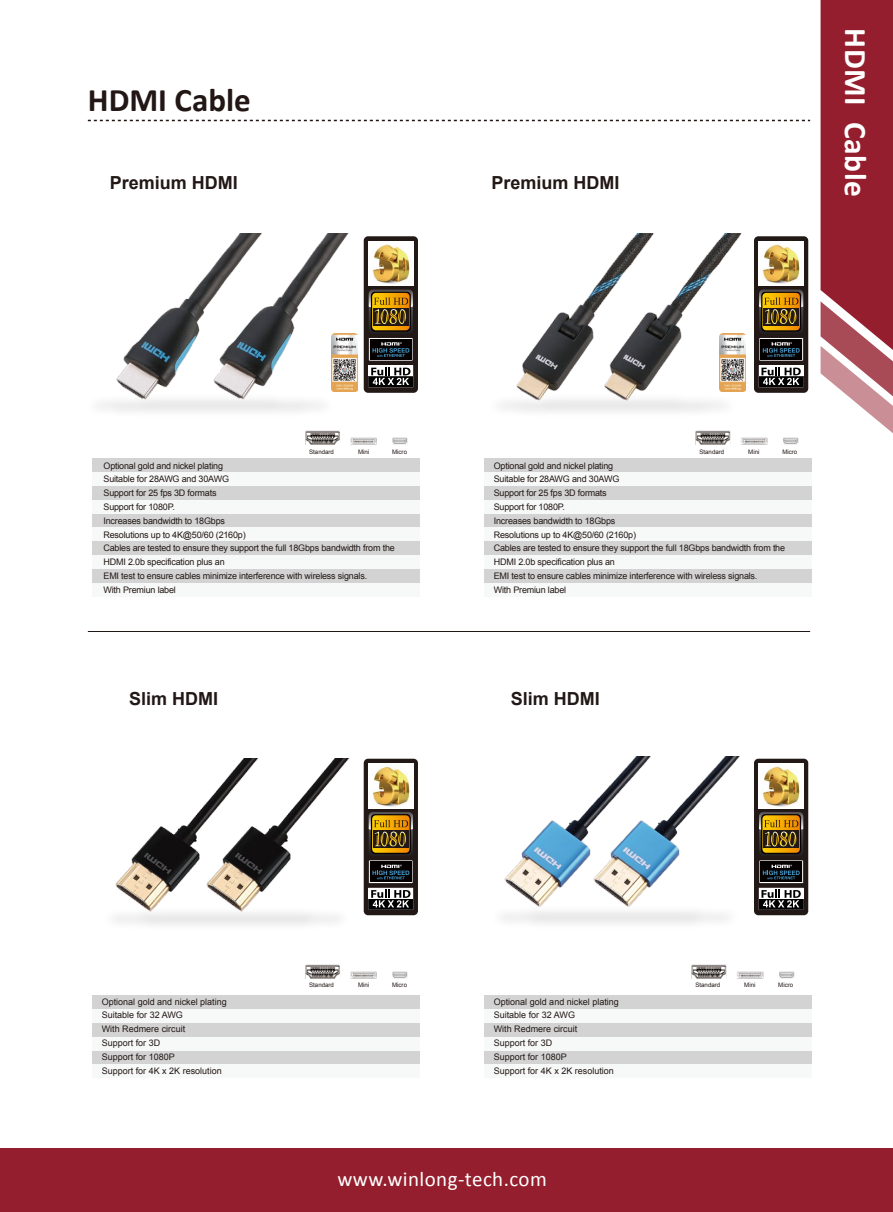
<style>
.page{position:relative;width:893px;height:1212px;background:#fff}
.page>*{position:absolute;margin:0;border:0;box-sizing:border-box;transform-origin:0 0}
.t1{font:700 33px "Calibri";color:#221714}
.t2{font:700 31.5px "Calibri";letter-spacing:.02em;color:#fff}
.t3{font:21px "Calibri";letter-spacing:.02em;color:#fff}
.t4{font:700 18px "Arial";color:#221815}
.t5{font:9px/13.8px "Arial";letter-spacing:-.02em;color:#221815}
.t6{font:9px/13.8px "Arial";color:#221815}
.t7{font:6.15px "Arial";color:#221815}
</style>
<div class="page">
<div style="left:0;top:1148px;width:893px;height:64px;background:#941e2d"></div>
<svg style="left:821px;top:0;width:72px;height:433px;background:#a13946"></svg>
<div style="left:92px;top:1009px;width:328px;height:14px;background:#f7f8f8"></div>
<div style="left:92px;top:995px;width:328px;height:14px;background:#d3d3d4"></div>
<div style="left:92px;top:1023px;width:328px;height:13px;background:#d3d3d4"></div>
<div style="left:92px;top:1050px;width:328px;height:14px;background:#d3d3d4"></div>
<div style="left:92px;top:1036px;width:328px;height:14px;background:#f7f8f8"></div>
<div style="left:92px;top:1064px;width:328px;height:14px;background:#f7f8f8"></div>
<img style="left:305px;top:971px;width:103px;height:8px">
<svg style="left:88px;top:120px;width:722px;height:1px"></svg>
<hr style="left:88px;top:631px;width:722px;height:1px;background:#221815">
<div style="left:92px;top:569px;width:328px;height:14px;background:#d3d3d4"></div>
<div style="left:92px;top:555px;width:328px;height:14px;background:#f7f8f8"></div>
<div style="left:92px;top:583px;width:328px;height:13px;background:#f7f8f8"></div>
<div style="left:364px;top:759px;width:54px;height:156px;background:#221815;border-radius:4px"></div>
<svg style="left:397px;top:888px;width:16px;height:22px"></svg>
<img style="left:381px;top:812px;width:32px;height:3px">
<svg style="left:381px;top:815px;width:32px;height:41px"></svg>
<img style="left:381px;top:764px;width:32px;height:44px">
<div style="left:368px;top:859px;width:45px;height:25px;border:1px solid #221815"></div>
<div style="left:370px;top:861px;width:41px;height:21px;background:#050000"></div>
<svg style="left:397px;top:864px;width:12px;height:15px"></svg>
<div style="left:484px;top:1009px;width:327px;height:14px;background:#f7f8f8"></div>
<div style="left:484px;top:995px;width:327px;height:14px;background:#d3d3d4"></div>
<div style="left:484px;top:1023px;width:327px;height:13px;background:#d3d3d4"></div>
<div style="left:484px;top:1050px;width:327px;height:14px;background:#d3d3d4"></div>
<div style="left:484px;top:1036px;width:327px;height:14px;background:#f7f8f8"></div>
<div style="left:484px;top:1064px;width:327px;height:14px;background:#f7f8f8"></div>
<img style="left:691px;top:971px;width:104px;height:8px">
<svg style="left:754px;top:759px;width:54px;height:156px"></svg>
<svg style="left:787px;top:888px;width:16px;height:22px"></svg>
<img style="left:761px;top:812px;width:42px;height:3px">
<svg style="left:761px;top:815px;width:42px;height:41px;background:#8a6513"></svg>
<img style="left:761px;top:764px;width:42px;height:44px">
<div style="left:758px;top:859px;width:46px;height:25px;border:1px solid #221815"></div>
<div style="left:761px;top:861px;width:41px;height:21px;background:#050000"></div>
<svg style="left:787px;top:864px;width:13px;height:15px"></svg>
<img style="left:131px;top:816px;width:64px;height:45px">
<img style="left:195px;top:758px;width:186px;height:103px">
<img style="left:521px;top:827px;width:24px;height:32px">
<img style="left:545px;top:757px;width:216px;height:102px">
<img style="left:92px;top:233px;width:323px;height:322px">
<img style="left:115px;top:861px;width:282px;height:115px">
<img style="left:503px;top:859px;width:284px;height:116px">
<img style="left:92px;top:348px;width:290px;height:115px">
<img style="left:415px;top:233px;width:425px;height:350px">
<h1 class="t1" style="left:88px;top:79px;width:164px">HDMI Cable</h1>
<h3 class="t4" style="left:110px;top:170px;width:130px">Premium HDMI</h3>
<h3 class="t4" style="left:491px;top:170px;width:130px">Premium HDMI</h3>
<h2 class="t2" style="left:876px;top:28px;width:170px;rotate:90deg">HDMI Cable</h2>
<p class="t7" style="left:309px;top:447px;width:26px">Standard</p>
<p class="t7" style="left:358px;top:447px;width:13px">Mini</p>
<p class="t7" style="left:392px;top:447px;width:17px">Micro</p>
<p class="t5" style="left:104px;top:458px;width:293px">Optional gold and nickel plating<br>Suitable for 28AWG and 30AWG<br>Support for 25 fps 3D formats<br>Support for 1080P.<br>Increases bandwidth to 18Gbps<br>Resolutions up to 4K@50/60 (2160p)<br>Cables are tested to ensure they support the full 18Gbps bandwidth from the HDMI 2.0b specification plus an<br>EMI test to ensure cables minimize interference with wireless signals.<br>With Premiun label</p>
<p class="t7" style="left:699px;top:447px;width:26px">Standard</p>
<p class="t7" style="left:748px;top:447px;width:13px">Mini</p>
<p class="t7" style="left:782px;top:447px;width:17px">Micro</p>
<p class="t5" style="left:494px;top:458px;width:293px">Optional gold and nickel plating<br>Suitable for 28AWG and 30AWG<br>Support for 25 fps 3D formats<br>Support for 1080P.<br>Increases bandwidth to 18Gbps<br>Resolutions up to 4K@50/60 (2160p)<br>Cables are tested to ensure they support the full 18Gbps bandwidth from the HDMI 2.0b specification plus an<br>EMI test to ensure cables minimize interference with wireless signals.<br>With Premiun label</p>
<h3 class="t4" style="left:129px;top:686px;width:91px">Slim HDMI</h3>
<h3 class="t4" style="left:511px;top:686px;width:91px">Slim HDMI</h3>
<p class="t6" style="left:102px;top:995px;width:127px">Optional gold and nickel plating<br>Suitable for 32 AWG<br>With Redmere circuit<br>Support for 3D<br>Support for 1080P<br>Support for 4K x 2K resolution</p>
<p class="t7" style="left:309px;top:981px;width:26px">Standard</p>
<p class="t7" style="left:358px;top:981px;width:13px">Mini</p>
<p class="t7" style="left:392px;top:981px;width:17px">Micro</p>
<p class="t6" style="left:494px;top:995px;width:127px">Optional gold and nickel plating<br>Suitable for 32 AWG<br>With Redmere circuit<br>Support for 3D<br>Support for 1080P<br>Support for 4K x 2K resolution</p>
<h3 class="t3" style="left:337px;top:1165px;width:211px">www.winlong-tech.com</h3>
<p class="t7" style="left:695px;top:981px;width:26px">Standard</p>
<p class="t7" style="left:744px;top:981px;width:13px">Mini</p>
<p class="t7" style="left:778px;top:981px;width:17px">Micro</p>
</div>
